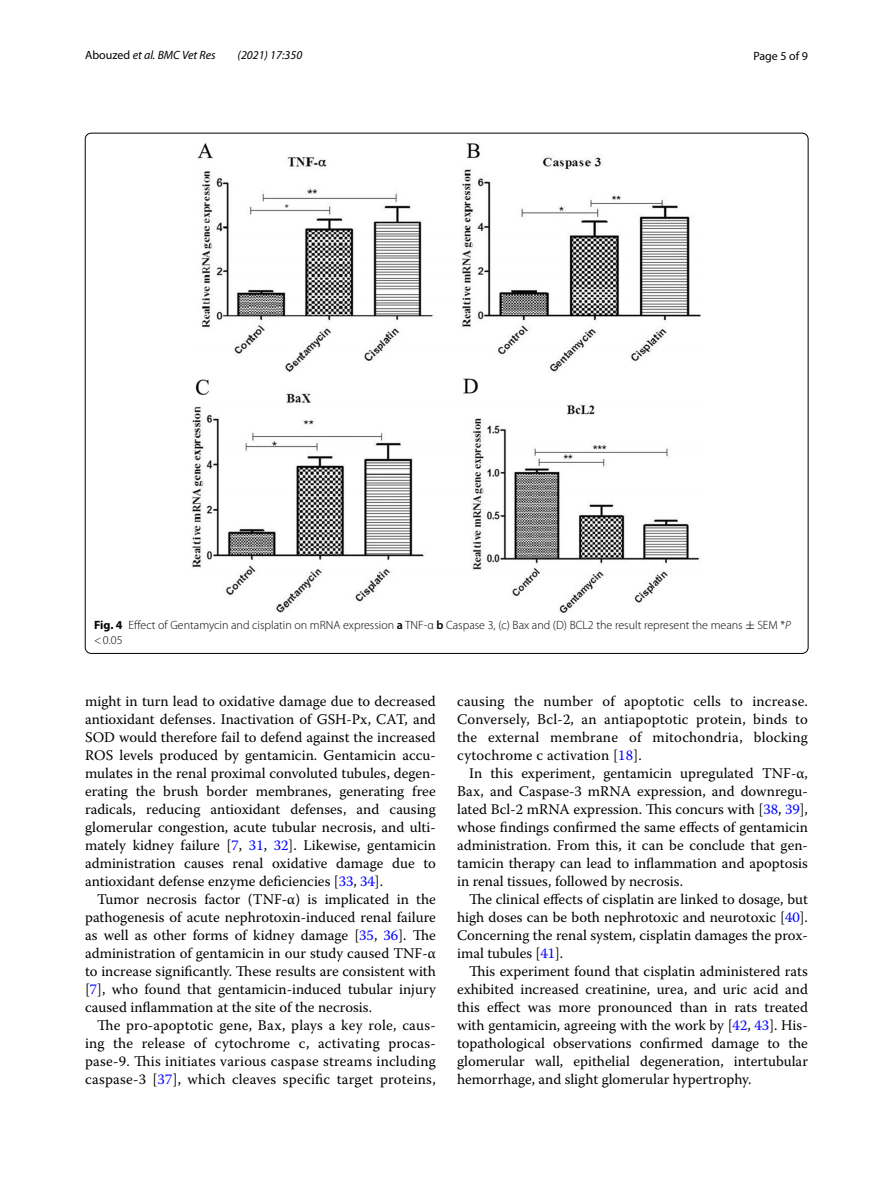
<style>
.page{position:relative;width:893px;height:1187px;background:#fff}
.page>*{position:absolute;margin:0;border:0;box-sizing:border-box;transform-origin:0 0}
.t1{font:14.7px/18px "Warnock Pro";color:#000;text-align:justify}
.t2{font:300 12px/15px "Myriad Pro";color:#000}
.t3{font:italic 12px "Myriad Pro";color:#000}
.t4{font:12px "Myriad Pro";color:#000}
.s1{font-style:normal}
.s2{font-weight:700}
.s3{font-weight:600}
.s4{font-family:"MTSY";font-weight:400}
.s5{font-style:italic}
.s6{color:#00f}
</style>
<div class="page">
<img style="left:192px;top:143px;width:509px;height:470px">
<p class="t3" style="left:85px;top:48px;width:132px"><span class="s1">Abouzed</span> et al. BMC Vet Res</p>
<p class="t3" style="left:238px;top:48px;width:66px">(2021) 17:350</p>
<p class="t4" style="left:753px;top:48px;width:56px">Page 5 of 9</p>
<p class="t2" style="left:94px;top:617px;width:698px"><span class="s2">Fig. 4</span> Effect of Gentamycin and cisplatin on mRNA expression <span class="s3">a</span> TNF-α <span class="s3">b</span> Caspase 3, (c) Bax and (D) BCL2 the result represent the means <span class="s4">±</span> SEM *<span class="s5">P </span>&lt;0.05</p>
<p class="t1" style="left:85px;top:691px;width:352px">might in turn lead to oxidative damage due to decreased antioxidant defenses. Inactivation of GSH-Px, CAT, and SOD would therefore fail to defend against the increased ROS levels produced by gentamicin. Gentamicin accu&shy;mulates in the renal proximal convoluted tubules, degen&shy;erating the brush border membranes, generating free radicals, reducing antioxidant defenses, and causing glomerular congestion, acute tubular necrosis, and ulti&shy;mately kidney failure [<span class="s6">7</span>, <span class="s6">31</span>, <span class="s6">32</span>]. Likewise, gentamicin administration causes renal oxidative damage due to antioxidant defense enzyme deficiencies [<span class="s6">33</span>, <span class="s6">34</span>].</p>
<p class="t1" style="left:85px;top:889px;width:352px;text-indent:12px">Tumor necrosis factor (TNF-α) is implicated in the pathogenesis of acute nephrotoxin-induced renal failure as well as other forms of kidney damage [<span class="s6">35</span>, <span class="s6">36</span>]. The administration of gentamicin in our study caused TNF-α to increase significantly. These results are consistent with [<span class="s6">7</span>], who found that gentamicin-induced tubular injury caused inflammation at the site of the necrosis.</p>
<p class="t1" style="left:85px;top:1015px;width:352px;text-indent:12px">The pro-apoptotic gene, Bax, plays a key role, caus&shy;ing the release of cytochrome c, activating procas&shy;pase-9. This initiates various caspase streams including caspase-3 [<span class="s6">37</span>], which cleaves specific target proteins,</p>
<p class="t1" style="left:457px;top:691px;width:352px">causing the number of apoptotic cells to increase.<br>Conversely, Bcl-2, an antiapoptotic protein, binds to the external membrane of mitochondria, blocking cytochrome c activation [<span class="s6">18</span>].</p>
<p class="t1" style="left:457px;top:763px;width:352px;text-indent:12px">In this experiment, gentamicin upregulated TNF-α, Bax, and Caspase-3 mRNA expression, and downregu&shy;lated Bcl-2 mRNA expression. This concurs with [<span class="s6">38</span>, <span class="s6">39</span>], whose findings confirmed the same effects of gentamicin administration. From this, it can be conclude that gen&shy;tamicin therapy can lead to inflammation and apoptosis in renal tissues, followed by necrosis.</p>
<p class="t1" style="left:457px;top:889px;width:352px;text-indent:12px">The clinical effects of cisplatin are linked to dosage, but high doses can be both nephrotoxic and neurotoxic [<span class="s6">40</span>].<br>Concerning the renal system, cisplatin damages the prox&shy;imal tubules [<span class="s6">41</span>].</p>
<p class="t1" style="left:457px;top:961px;width:352px;text-indent:12px">This experiment found that cisplatin administered rats exhibited increased creatinine, urea, and uric acid and this effect was more pronounced than in rats treated with gentamicin, agreeing with the work by [<span class="s6">42</span>, <span class="s6">43</span>]. His&shy;topathological observations confirmed damage to the glomerular wall, epithelial degeneration, intertubular hemorrhage, and slight glomerular hypertrophy.</p>
</div>
